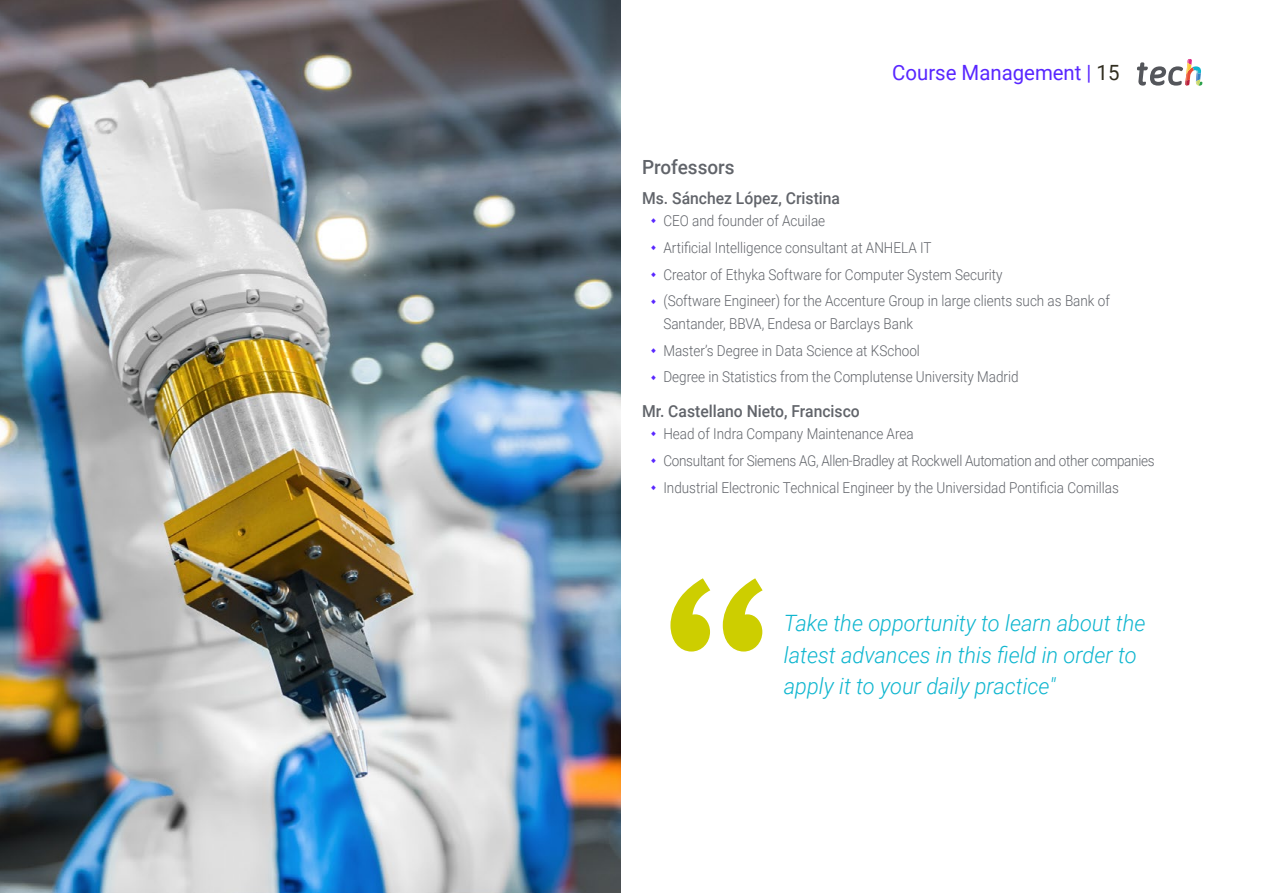
<style>
.page{position:relative;width:1263px;height:893px;background:#fff}
.page>*{position:absolute;margin:0;border:0;box-sizing:border-box;transform-origin:0 0}
.t1{font:italic 300 22.5px/31.5px "Roboto";color:#0fb6cf}
.t2{font:21px "Roboto";color:#5927ff}
.t3{font:500 19.5px "Roboto";color:#61646a}
.t4{font:500 16.5px "Roboto";color:#61646a;scale:.95 1}
.t5{font:300 15px/26.7px "Roboto";color:#61646a;scale:.9 1}
.s1{color:#312e20}
</style>
<div class="page">
<img style="left:0;top:0;width:621px;height:893px">
<svg style="left:670px;top:578px;width:93px;height:73px"></svg>
<svg style="left:1137px;top:59px;width:65px;height:27px"></svg>
<h2 class="t2" style="left:892px;top:57px;width:229px">Course Management | <span class="s1">15</span></h2>
<h3 class="t3" style="left:642px;top:154px;width:94px">Professors</h3>
<p class="t4" style="left:642px;top:186px;width:210px">Ms. Sánchez López, Cristina</p>
<p class="t5" style="left:663px;top:207px;width:498px">CEO and founder of Acuilae<br>Artificial Intelligence consultant at ANHELA IT<br>Creator of Ethyka Software for Computer System Security<br>(Software Engineer) for the Accenture Group in large clients such as Bank of</p>
<p class="t5" style="left:663px;top:310px;width:396px">Santander, BBVA, Endesa or Barclays Bank<br>Master’s Degree in Data Science at KSchool<br>Degree in Statistics from the Complutense University Madrid</p>
<p class="t4" style="left:642px;top:399px;width:231px">Mr. Castellano Nieto, Francisco</p>
<p class="t5" style="left:663px;top:420px;width:547px">Head of Indra Company Maintenance Area<br>Consultant for Siemens AG, Allen-Bradley at Rockwell Automation and other companies<br>Industrial Electronic Technical Engineer by the Universidad Pontificia Comillas</p>
<h1 class="t1" style="left:784px;top:607px;width:363px">Take the opportunity to learn about the latest advances in this field in order to apply it to your daily practice"</h1>
</div>
